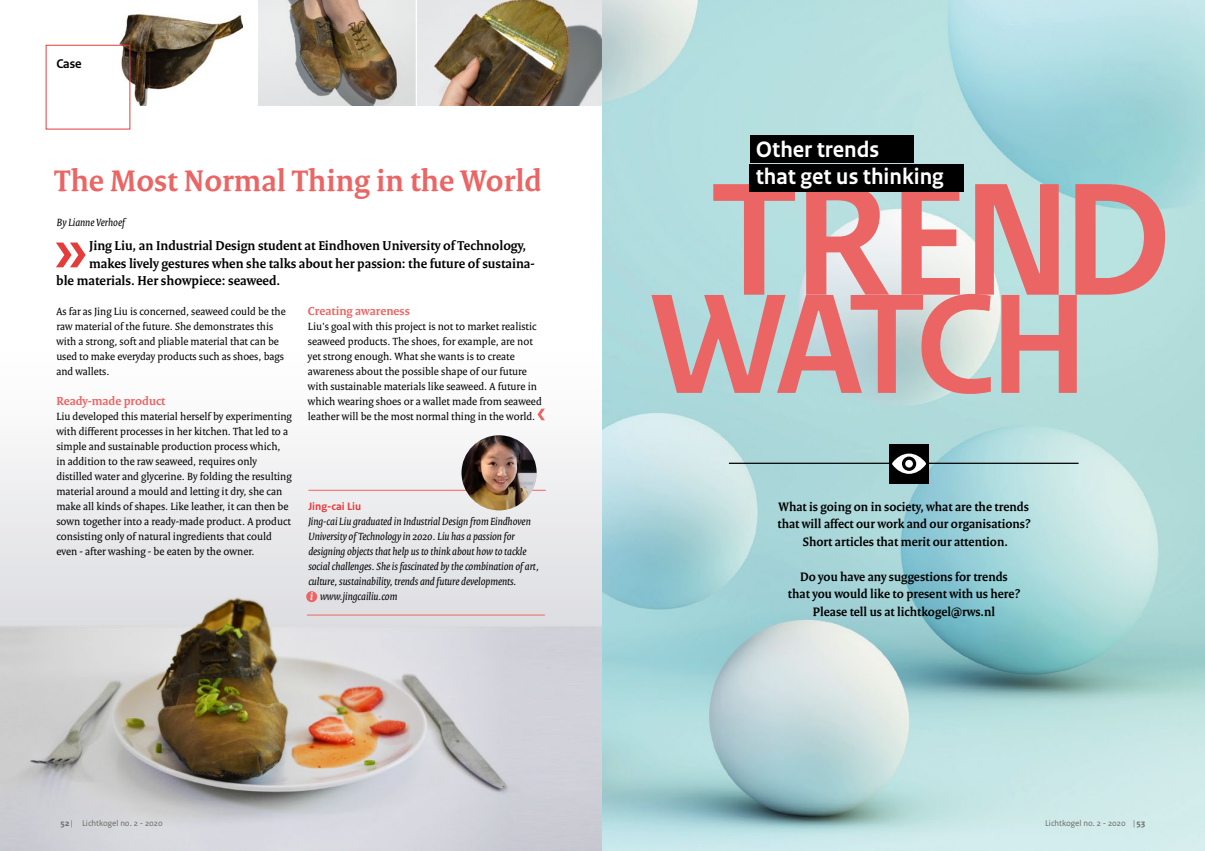
<style>
.page{position:relative;width:1205px;height:851px;background:#fff}
.page>*{position:absolute;margin:0;border:0;box-sizing:border-box;transform-origin:0 0}
.t1{font:700 31.88px "Rijksoverheid Serif";color:#eb6564}
.t2{font:700 23.5px "Rijksoverheid Sans Text";color:#fff}
.t3{font:700 13.75px/17.5px "Rijksoverheid Serif";color:#000}
.t4{font:700 13.25px "Rijksoverheid Sans Heading";color:#000}
.t5{font:700 13.12px/17.5px "Rijksoverheid Serif";color:#000;text-align:center}
.t6{font:700 12.5px "Rijksoverheid Serif";color:#eb6564}
.t7{font:11.25px/15px "Rijksoverheid Serif";color:#000}
.t8{font:italic 11.25px/15px "Rijksoverheid Serif";color:#000}
.t9{font:700 11.25px "Rijksoverheid Sans Text";color:#e53b3b}
.t10{font:8.75px "Rijksoverheid Sans Text";color:#6a6864}
.s1{font-weight:700;color:#fff}
.s2{font-weight:700}
</style>
<div class="page">
<div style="left:0;top:349px;width:602px;height:281px;background:linear-gradient(to right,#f4f4f5,#f4f4f5)"></div>
<img style="left:119px;top:14px;width:124px;height:91px">
<img style="left:259px;top:0;width:343px;height:105px">
<img style="left:0;top:551px;width:602px;height:299px">
<img style="left:602px;top:0;width:603px;height:850px">
<hr style="left:729px;top:462px;width:349px;height:2px;background:#000">
<div style="left:889px;top:444px;width:39px;height:39px;background:#000"></div>
<svg style="left:892px;top:453px;width:34px;height:21px"></svg>
<div style="left:306px;top:591px;width:11px;height:11px;background:#eb6564;border-radius:50%"></div>
<hr style="left:308px;top:490px;width:238px;height:1px;background:#eb6564">
<svg style="left:56px;top:242px;width:30px;height:25px"></svg>
<svg style="left:537px;top:408px;width:8px;height:12px"></svg>
<hr style="left:307px;top:614px;width:238px;height:1px;background:#eb6564">
<img style="left:461px;top:435px;width:75px;height:75px;border-radius:37px">
<hr style="left:416px;top:0;width:1px;height:110px;background:#fff">
<svg style="left:713px;top:184px;width:452px;height:110px;background:#d5a6a5"></svg>
<svg style="left:651px;top:294px;width:426px;height:100px;background:#d1a4a4"></svg>
<div style="left:750px;top:135px;width:163px;height:27px;background:#000"></div>
<div style="left:750px;top:164px;width:214px;height:27px;background:#000"></div>
<p class="t4" style="left:56px;top:56px;width:27px">Case</p>
<p class="t1" style="left:55px;top:161px;width:489px">The Most Normal Thing in the World</p>
<p class="t8" style="left:57px;top:215px;width:69px">By Lianne Verhoef</p>
<p class="t3" style="left:89px;top:237px;width:447px">Jing Liu, an Industrial Design student at Eindhoven University of Technology, makes lively gestures when she talks about her passion: the future of sustaina-</p>
<p class="t3" style="left:56px;top:272px;width:225px">ble materials. Her showpiece: seaweed.</p>
<p class="t7" style="left:56px;top:304px;width:231px">As far as Jing Liu is concerned, seaweed could be the raw material of the future. She demonstrates this with a strong, soft and pliable material that can be used to make everyday products such as shoes, bags and wallets.</p>
<p class="t6" style="left:56px;top:393px;width:110px">Ready-made product</p>
<p class="t7" style="left:56px;top:409px;width:237px">Liu developed this material herself by experimenting with different processes in her kitchen. That led to a simple and sustainable production process which, in addition to the raw seaweed, requires only distilled water and glycerine. By folding the resulting</p>
<p class="t7" style="left:56px;top:484px;width:227px">material around a mould and letting it dry, she can</p>
<p class="t7" style="left:56px;top:499px;width:236px">make all kinds of shapes. Like leather, it can then be sown together into a ready-made product. A product consisting only of natural ingredients that could even - after washing - be eaten by the owner.</p>
<p class="t8" style="left:308px;top:559px;width:232px">social challenges. She is fascinated by the combination of art, culture, sustainability, trends and future developments.</p>
<p class="t8" style="left:310px;top:589px;width:89px"><span class="s1">i</span> www.jingcailiu.com</p>
<p class="t6" style="left:308px;top:303px;width:103px">Creating awareness</p>
<p class="t7" style="left:308px;top:319px;width:235px">Liu's goal with this project is not to market realistic seaweed products. The shoes, for example, are not yet strong enough. What she wants is to create awareness about the possible shape of our future with sustainable materials like seaweed. A future in which wearing shoes or a wallet made from seaweed leather will be the most normal thing in the world.</p>
<p class="t9" style="left:308px;top:500px;width:54px">Jing-cai Liu</p>
<p class="t8" style="left:308px;top:514px;width:224px">Jing-cai Liu graduated in Industrial Design from Eindhoven<br>University of Technology in 2020. Liu has a passion for designing objects that help us to think about how to tackle</p>
<p class="t2" style="left:756px;top:136px;width:125px">Other trends</p>
<p class="t2" style="left:756px;top:163px;width:190px">that get us thinking</p>
<p class="t5" style="left:777px;top:497px;width:255px">What is going on in society, what are the trends that will affect our work and our organisations?<br>Short articles that merit our attention.</p>
<p class="t5" style="left:788px;top:567px;width:234px">Do you have any suggestions for trends that you would like to present with us here?<br>Please tell us at lichtkogel@rws.nl</p>
<p class="t10" style="left:61px;top:817px;width:104px"><span class="s2">52</span> | Lichtkogel no. 2 - 2020</p>
<p class="t10" style="left:1045px;top:817px;width:102px">Lichtkogel no. 2 - 2020 | <span class="s2">53</span></p>
</div>
